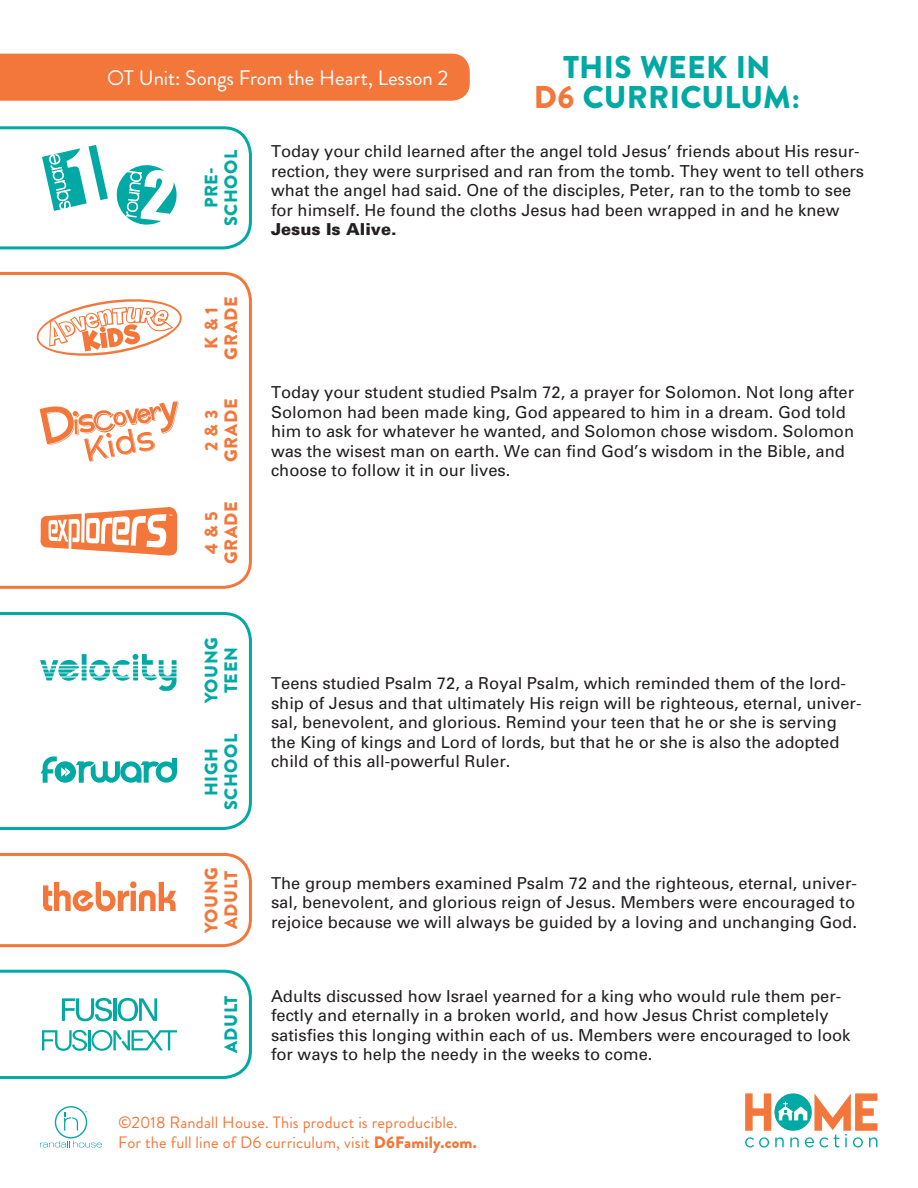
<style>
.page{position:relative;width:918px;height:1188px;background:#fff}
.page>*{position:absolute;margin:0;border:0;box-sizing:border-box;transform-origin:0 0}
.t1{font:900 31.5px/30px "Brandon Grotesque";letter-spacing:.01em;color:#00a9a3;text-align:center}
.t2{font:21px "Brandon Grotesque";letter-spacing:-.005em;color:#fff}
.t3{font:900 18px/19.5px "Brandon Grotesque";letter-spacing:.035em;color:#00a9a3;text-align:center}
.t4{font:900 18px/19.5px "Brandon Grotesque";letter-spacing:.035em;color:#f3773a;text-align:center}
.t5{font:16.5px/19.5px "Univers";color:#231f20}
.t6{font:16.5px/19.5px "Brandon Grotesque";letter-spacing:.01em;color:#f3773a}
.t7{font:5.25px "Myriad Pro";color:#fff;scale:1.07 1}
.s1{color:#f3773a}
.s2{font-weight:900}
</style>
<div class="page">
<svg style="left:745px;top:1093px;width:133px;height:55px"></svg>
<svg style="left:0;top:126px;width:252px;height:123px"></svg>
<svg style="left:0;top:853px;width:252px;height:94px"></svg>
<svg style="left:0;top:970px;width:252px;height:109px"></svg>
<svg style="left:40px;top:1106px;width:62px;height:42px"></svg>
<svg style="left:0;top:272px;width:252px;height:317px"></svg>
<svg style="left:35px;top:295px;width:149px;height:65px"></svg>
<svg style="left:40px;top:401px;width:139px;height:61px"></svg>
<svg style="left:40px;top:507px;width:137px;height:49px"></svg>
<svg style="left:0;top:612px;width:252px;height:218px"></svg>
<svg style="left:40px;top:654px;width:137px;height:22px"></svg>
<div style="left:0;top:54px;width:470px;height:47px;background:#f3773a"></div>
<p class="t2" style="left:107px;top:63px;width:343px">OT Unit: Songs From the Heart, Lesson 2</p>
<h1 class="t1" style="left:534px;top:52px;width:267px">THIS WEEK IN<br><span class="s1">D6</span> CURRICULUM:</h1>
<p class="t7" style="left:169px;top:513px;width:5px">™</p>
<p class="t3" style="left:202px;top:226px;width:78px;rotate:-90deg">PRE-<br>SCHOOL</p>
<p class="t4" style="left:202px;top:360px;width:65px;rotate:-90deg">K &amp; 1<br>GRADE</p>
<p class="t4" style="left:202px;top:462px;width:65px;rotate:-90deg">2 &amp; 3<br>GRADE</p>
<p class="t4" style="left:202px;top:564px;width:65px;rotate:-90deg">4 &amp; 5<br>GRADE</p>
<p class="t3" style="left:202px;top:703px;width:68px;rotate:-90deg">YOUNG<br>TEEN</p>
<p class="t3" style="left:202px;top:810px;width:78px;rotate:-90deg">HIGH<br>SCHOOL</p>
<p class="t4" style="left:202px;top:933px;width:68px;text-align:left;rotate:-90deg">YOUNG<br>ADULT</p>
<p class="t3" style="left:221px;top:1053px;width:59px;rotate:-90deg">ADULT</p>
<p class="t5" style="left:271px;top:141px;width:594px">Today your child learned after the angel told Jesus’ friends about His resur&shy;rection, they were surprised and ran from the tomb. They went to tell others what the angel had said. One of the disciples, Peter, ran to the tomb to see for himself. He found the cloths Jesus had been wrapped in and he knew <span class="s2">Jesus Is Alive.</span></p>
<p class="t5" style="left:271px;top:382px;width:585px">Today your student studied Psalm 72, a prayer for Solomon. Not long after Solomon had been made king, God appeared to him in a dream. God told him to ask for whatever he wanted, and Solomon chose wisdom. Solomon was the wisest man on earth. We can find God’s wisdom in the Bible, and choose to follow it in our lives.</p>
<p class="t5" style="left:271px;top:673px;width:592px">Teens studied Psalm 72, a Royal Psalm, which reminded them of the lord&shy;ship of Jesus and that ultimately His reign will be righteous, eternal, univer&shy;sal, benevolent, and glorious. Remind your teen that he or she is serving the King of kings and Lord of lords, but that he or she is also the adopted child of this all-powerful Ruler.</p>
<p class="t5" style="left:271px;top:873px;width:587px;text-align:justify">The group members examined Psalm 72 and the righteous, eternal, univer&shy;sal, benevolent, and glorious reign of Jesus. Members were encouraged to rejoice because we will always be guided by a loving and unchanging God.</p>
<p class="t5" style="left:271px;top:986px;width:581px">Adults discussed how Israel yearned for a king who would rule them per&shy;fectly and eternally in a broken world, and how Jesus Christ completely satisfies this longing within each of us. Members were encouraged to look for ways to help the needy in the weeks to come.</p>
<p class="t6" style="left:118px;top:1113px;width:360px">©2018 Randall House. This product is reproducible.<br>For the full line of D6 curriculum, visit <span class="s2">D6Family.com.</span></p>
</div>
